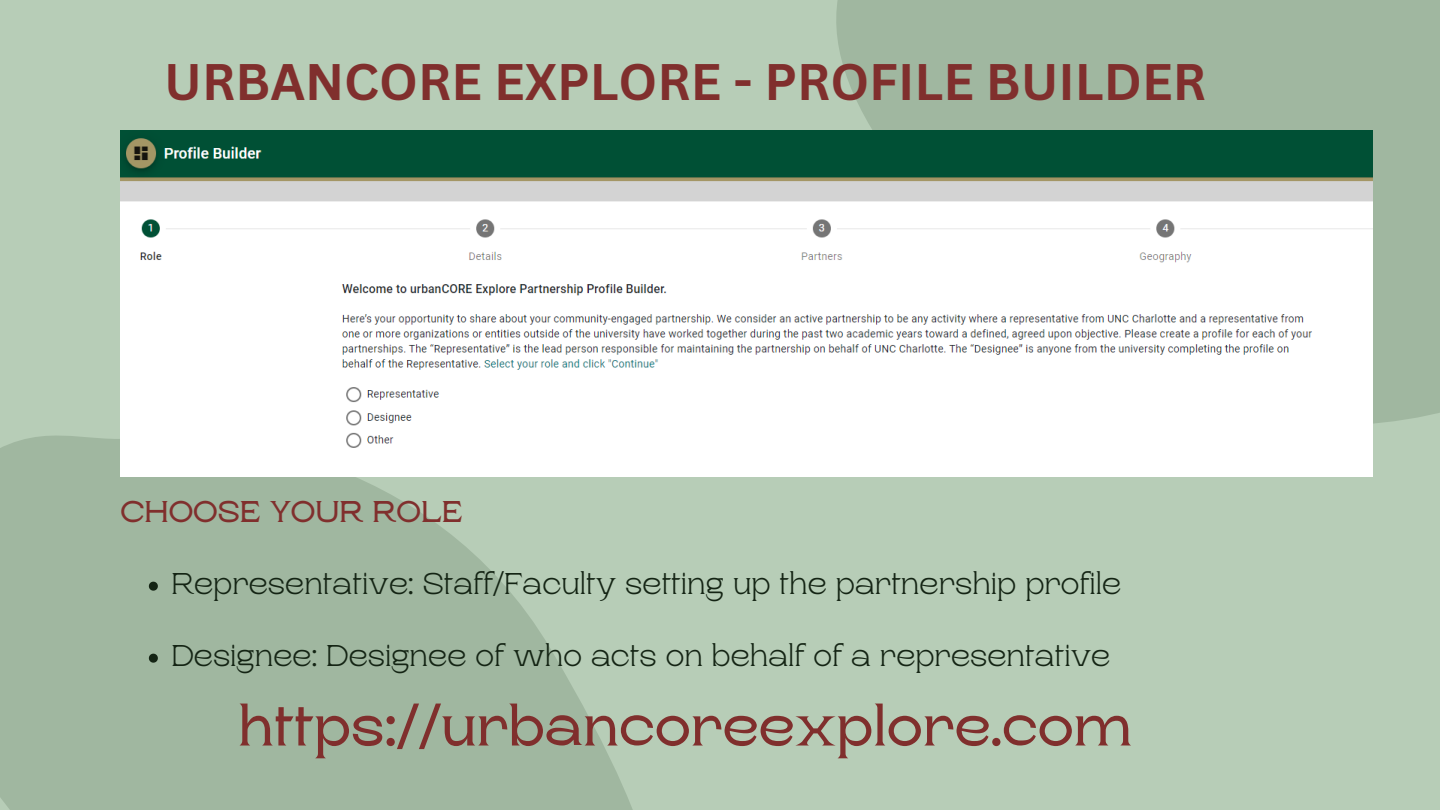
<style>
.page{position:relative;width:1440px;height:810px;background:#b7cdb7}
.page>*{position:absolute;margin:0;border:0;box-sizing:border-box;transform-origin:0 0}
.t1{font:600 55px "Rasputin";color:#802f2d}
.t2{font:700 50px "Canva Sans";color:#802f2d}
.t3{font:300 30px "Rasputin";color:#142414}
.t4{font:600 30px "Rasputin";color:#802f2d}
</style>
<div class="page">
<svg style="left:0;top:435px;width:633px;height:375px;fill:#a0b7a0"></svg>
<div style="left:836px;top:0;width:604px;height:424px;background:#a0b7a0"></div>
<img style="left:120px;top:130px;width:1253px;height:347px">
<svg style="left:149px;top:582px;width:9px;height:9px"></svg>
<svg style="left:149px;top:654px;width:9px;height:9px"></svg>
<p class="t2" style="left:164px;top:47px;width:1043px">URBANCORE EXPLORE - PROFILE BUILDER</p>
<p class="t4" style="left:120px;top:496px;width:344px">CHOOSE YOUR ROLE</p>
<p class="t3" style="left:171px;top:568px;width:951px">Representative: Staff/Faculty setting up the partnership profile</p>
<p class="t3" style="left:171px;top:640px;width:941px">Designee: Designee of who acts on behalf of a representative</p>
<p class="t1" style="left:238px;top:696px;width:896px">https://urbancoreexplore.com</p>
</div>
